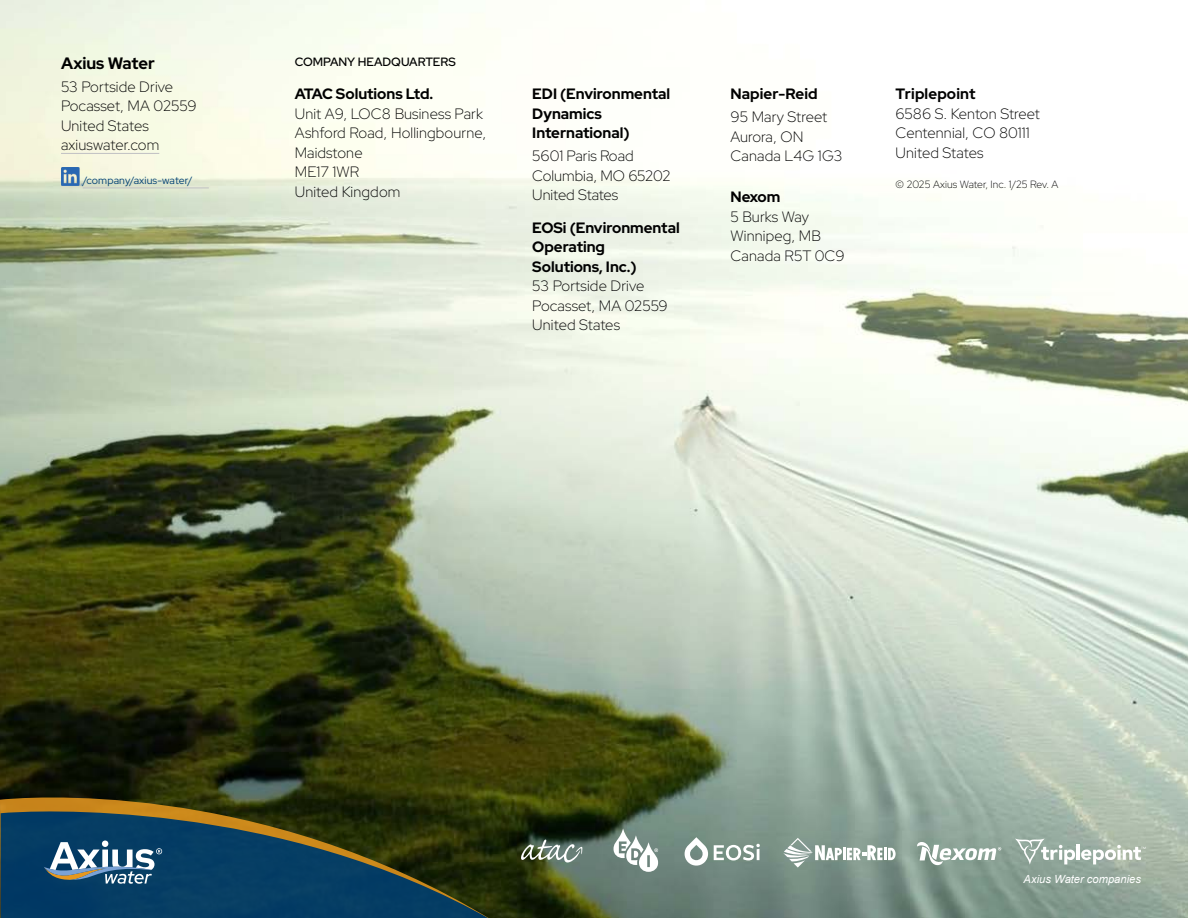
<style>
.page{position:relative;width:1188px;height:918px;background:#fff}
.page>*{position:absolute;margin:0;border:0;box-sizing:border-box;transform-origin:0 0}
.Subhead{font:700 16.5px "Red Hat Display";color:#000}
.Body{font:300 15px/19.5px "Red Hat Display";letter-spacing:.01em;color:#000}
.Subhead-2{font:700 15px/19.5px "Red Hat Display";color:#000}
.Subhead-3{font:300 15px/19.5px "Red Hat Display";color:#000}
.Body-2{font:700 15px "Red Hat Display";letter-spacing:.01em;color:#000}
.Subhead-4{font:600 12px "Red Hat Display";color:#000}
.t1{font:italic 11.25px "Arial";color:#fff}
.Footnote{font:300 10.5px "Red Hat Display";letter-spacing:.01em;color:#000}
.Footnote-2{font:10.5px "Red Hat Display";letter-spacing:.01em;color:#004074}
.s1{font-weight:700}
</style>
<div class="page">
<img style="left:0;top:0;width:1188px;height:918px">
<svg style="left:0;top:777px;width:502px;height:21px;background:#2c3311"></svg>
<svg style="left:0;top:798px;width:502px;height:120px;background:#1f3d3d"></svg>
<svg style="left:44px;top:841px;width:118px;height:51px"></svg>
<svg style="left:521px;top:839px;width:62px;height:24px"></svg>
<svg style="left:683px;top:837px;width:77px;height:30px"></svg>
<svg style="left:783px;top:838px;width:113px;height:30px"></svg>
<svg style="left:916px;top:842px;width:85px;height:25px"></svg>
<svg style="left:614px;top:828px;width:44px;height:44px"></svg>
<hr style="left:1077px;top:844px;width:3px;height:16px;background:#fff">
<svg style="left:1081px;top:845px;width:65px;height:19px"></svg>
<svg style="left:1015px;top:839px;width:60px;height:26px"></svg>
<hr style="left:61px;top:153px;width:98px;height:1px;background:#c0c0c3">
<img style="left:61px;top:168px;width:21px;height:18px">
<hr style="left:83px;top:188px;width:126px;height:1px;background:#c0c0c3">
<p class="Subhead" style="left:61px;top:52px;width:95px">Axius Water</p>
<p class="Body" style="left:61px;top:76px;width:137px">53 Portside Drive<br>Pocasset, MA 02559<br>United States</p>
<p class="Body" style="left:61px;top:135px;width:100px">axiuswater.com</p>
<p class="Footnote-2" style="left:83px;top:174px;width:111px">/company/axius-water/</p>
<p class="Subhead-4" style="left:295px;top:54px;width:162px">COMPANY HEADQUARTERS</p>
<p class="Subhead-2" style="left:295px;top:84px;width:140px">ATAC Solutions Ltd.</p>
<p class="Body" style="left:295px;top:103px;width:193px">Unit A9, LOC8 Business Park<br>Ashford Road, Hollingbourne,<br>Maidstone<br>ME17 1WR<br>United Kingdom</p>
<p class="Subhead-2" style="left:532px;top:84px;width:139px">EDI (Environmental<br>Dynamics<br>International)</p>
<p class="Subhead-3" style="left:532px;top:146px;width:140px">5601 Paris Road<br>Columbia, MO 65202<br>United States</p>
<p class="Subhead-2" style="left:532px;top:217px;width:149px">EOSi (Environmental<br>Operating<br>Solutions, Inc.)</p>
<p class="Body" style="left:532px;top:276px;width:137px">53 Portside Drive<br>Pocasset, MA 02559<br>United States</p>
<p class="Body-2" style="left:730px;top:84px;width:89px">Napier-Reid</p>
<p class="Body" style="left:730px;top:107px;width:114px">95 Mary Street<br>Aurora, ON<br>Canada L4G 1G3</p>
<p class="Subhead-2" style="left:730px;top:187px;width:51px">Nexom</p>
<p class="Body" style="left:730px;top:206px;width:116px">5 Burks Way<br>Winnipeg, MB<br>Canada R5T 0C9</p>
<p class="Body" style="left:896px;top:84px;width:146px"><span class="s1">Triplepoint<br></span>6586 S. Kenton Street<br>Centennial, CO 80111<br>United States</p>
<p class="Footnote" style="left:896px;top:178px;width:164px">© 2025 Axius Water, Inc. 1/25 Rev. A</p>
<p class="t1" style="left:1024px;top:872px;width:119px">Axius Water companies</p>
</div>
